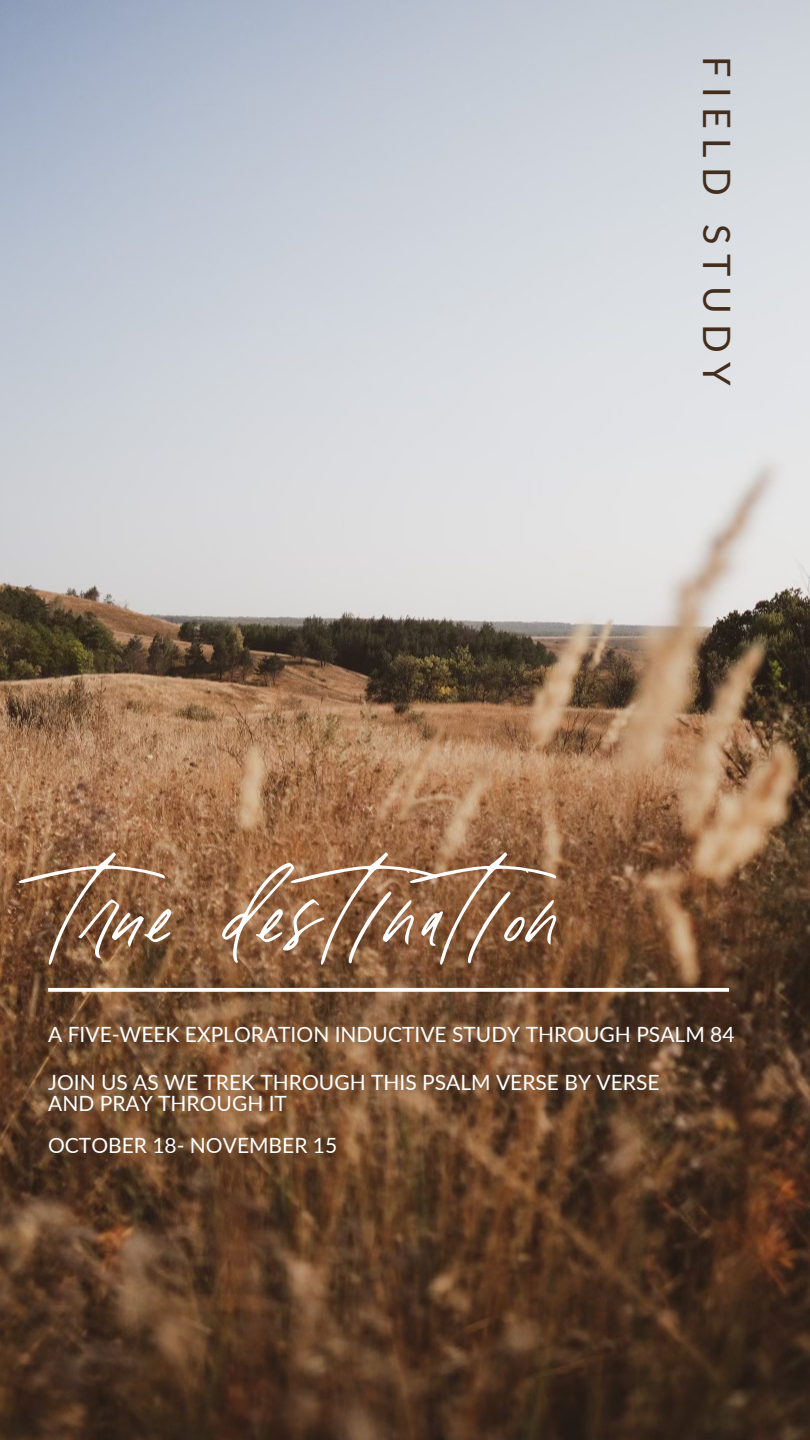
<style>
.page{position:relative;width:810px;height:1440px;background:#fff}
.page>*{position:absolute;margin:0;border:0;box-sizing:border-box;transform-origin:0 0}
.t1{font:175px "Scotty Script";color:#fff}
.t2{font:37.8px "Lato";letter-spacing:.25em;color:#422d1e}
.t3{font:21px "Lato";color:#fff}
</style>
<div class="page">
<img style="left:0;top:0;width:810px;height:1440px">
<svg style="left:48px;top:988px;width:681px;height:4px"></svg>
<p class="t2" style="left:741px;top:56px;width:331px;rotate:90deg">FIELD STUDY</p>
<p class="t1" style="left:48px;top:828px;width:539px">true destination</p>
<p class="t3" style="left:48px;top:1022px;width:688px">A FIVE-WEEK EXPLORATION INDUCTIVE STUDY THROUGH PSALM 84</p>
<p class="t3" style="left:48px;top:1070px;width:613px">JOIN US AS WE TREK THROUGH THIS PSALM VERSE BY VERSE</p>
<p class="t3" style="left:48px;top:1091px;width:240px">AND PRAY THROUGH IT</p>
<p class="t3" style="left:48px;top:1133px;width:291px">OCTOBER 18- NOVEMBER 15</p>
</div>
